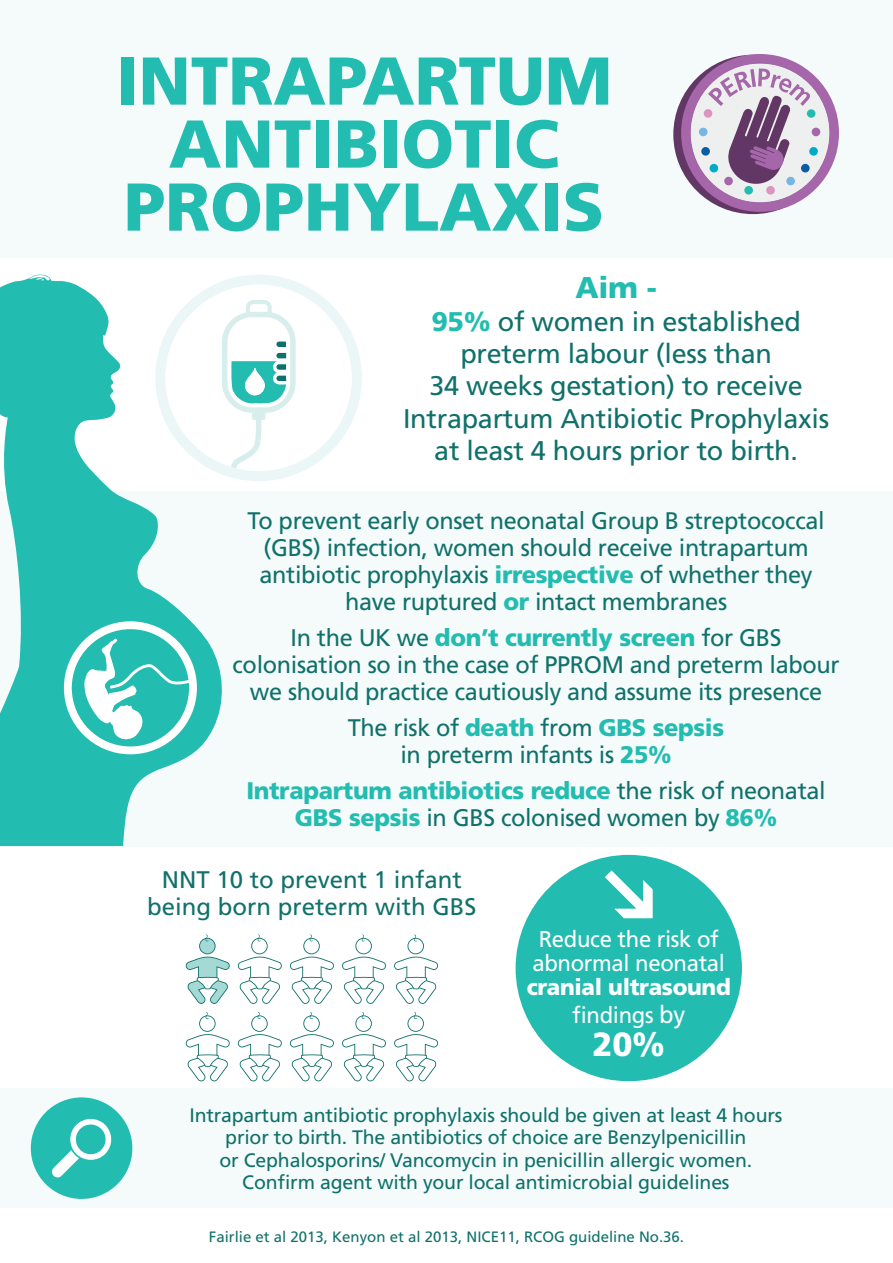
<style>
.page{position:relative;width:893px;height:1263px;background:#fff}
.page>*{position:absolute;margin:0;border:0;box-sizing:border-box;transform-origin:0 0}
.t1{font:900 67.5px/63px "Frutiger LT Pro";color:#22bcb1;text-align:center}
.t2{font:900 33.45px "Frutiger LT Pro";color:#fff}
.t3{font:900 30px "Frutiger LT Pro";color:#22bcb1}
.t4{font:27px/32.4px "Frutiger LT Pro";letter-spacing:-.01em;color:#10716b;text-align:center}
.t5{font:24px/27px "Frutiger LT Pro";letter-spacing:-.015em;color:#10716b;text-align:center}
.t6{font:900 24px/27px "Frutiger LT Pro";letter-spacing:-.015em;color:#22bcb1;text-align:center}
.t7{font:22.8px/24.3px "Frutiger LT Pro";letter-spacing:-.015em;color:#fff;text-align:center}
.t8{font:19.5px/22.5px "Frutiger LT Pro";letter-spacing:-.01em;color:#10716b;text-align:center}
.t9{font:15px "Frutiger LT Pro";color:#10716b}
.s1{font-weight:900;color:#22bcb1}
.s2{font-weight:400;color:#10716b}
.s3{font-weight:900}
.s4{font-size:24.3px}
</style>
<div class="page">
<div style="left:0;top:491px;width:893px;height:355px;background:#f4fbfa"></div>
<div style="left:0;top:0;width:893px;height:257px;background:#f4fbfa"></div>
<div style="left:516px;top:855px;width:226px;height:226px;background:#22bcb1;border-radius:50%"></div>
<svg style="left:605px;top:870px;width:48px;height:48px"></svg>
<div style="left:0;top:1089px;width:893px;height:119px;background:#f4fbfa"></div>
<div style="left:31px;top:1097px;width:101px;height:102px;background:#22bcb1;border-radius:50%"></div>
<svg style="left:52px;top:1119px;width:60px;height:59px"></svg>
<svg style="left:0;top:274px;width:222px;height:572px;fill:#22bcb1"></svg>
<svg style="left:64px;top:621px;width:133px;height:133px"></svg>
<svg style="left:681px;top:54px;width:158px;height:158px"></svg>
<div style="left:744px;top:186px;width:9px;height:9px;background:#22bcb1;border-radius:50%"></div>
<div style="left:766px;top:186px;width:9px;height:9px;background:#dc94c0;border-radius:50%"></div>
<div style="left:724px;top:177px;width:9px;height:8px;background:#a666aa;border-radius:50%"></div>
<div style="left:786px;top:177px;width:9px;height:8px;background:#77b6e4;border-radius:50%"></div>
<div style="left:710px;top:164px;width:8px;height:8px;background:#00abc5;border-radius:50%"></div>
<div style="left:801px;top:164px;width:9px;height:8px;background:#0a5da4;border-radius:50%"></div>
<div style="left:701px;top:147px;width:9px;height:9px;background:#0a5da4;border-radius:50%"></div>
<div style="left:809px;top:147px;width:9px;height:9px;background:#00abc5;border-radius:50%"></div>
<div style="left:699px;top:128px;width:8px;height:8px;background:#77b6e4;border-radius:50%"></div>
<div style="left:812px;top:128px;width:8px;height:8px;background:#a666aa;border-radius:50%"></div>
<div style="left:704px;top:109px;width:8px;height:9px;background:#dc94c0;border-radius:50%"></div>
<div style="left:807px;top:109px;width:8px;height:9px;background:#22bcb1;border-radius:50%"></div>
<svg style="left:146px;top:257px;width:216px;height:315px"></svg>
<svg style="left:342px;top:934px;width:44px;height:70px"></svg>
<svg style="left:290px;top:934px;width:44px;height:70px"></svg>
<svg style="left:237px;top:934px;width:45px;height:70px"></svg>
<svg style="left:394px;top:934px;width:44px;height:70px"></svg>
<svg style="left:185px;top:1012px;width:45px;height:69px"></svg>
<svg style="left:185px;top:934px;width:45px;height:70px"></svg>
<svg style="left:342px;top:1012px;width:44px;height:69px"></svg>
<svg style="left:290px;top:1012px;width:44px;height:69px"></svg>
<svg style="left:237px;top:1012px;width:45px;height:69px"></svg>
<svg style="left:394px;top:1012px;width:44px;height:69px"></svg>
<p class="t1" style="left:116px;top:49px;width:498px">INTRAPARTUM<br>ANTIBIOTIC<br>PROPHYLAXIS</p>
<p class="t3" style="left:575px;top:269px;width:83px">Aim -</p>
<p class="t4" style="left:403px;top:305px;width:428px"><span class="s1">95%</span> of women in established preterm labour (less than<br>34 weeks gestation) to receive<br>Intrapartum Antibiotic Prophylaxis at least 4 hours prior to birth.</p>
<p class="t5" style="left:247px;top:507px;width:579px">To prevent early onset neonatal Group B streptococcal (GBS) infection, women should receive intrapartum antibiotic prophylaxis <span class="s1">irrespective</span> of whether they have ruptured <span class="s1">or</span> intact membranes</p>
<p class="t5" style="left:233px;top:624px;width:608px">In the UK we <span class="s1">don’t currently screen</span> for GBS colonisation so in the case of PPROM and preterm labour we should practice cautiously and assume its presence</p>
<p class="t5" style="left:348px;top:714px;width:378px">The risk of <span class="s1">death</span> from <span class="s1">GBS sepsis </span>in preterm infants is <span class="s1">25%</span></p>
<p class="t6" style="left:246px;top:777px;width:581px">Intrapartum antibiotics reduce <span class="s2">the risk of neonatal<br></span>GBS sepsis <span class="s2">in GBS colonised women by</span> 86%</p>
<p class="t5" style="left:147px;top:867px;width:331px">NNT 10 to prevent 1 infant being born preterm with GBS</p>
<p class="t7" style="left:527px;top:927px;width:206px">Reduce the risk of abnormal neonatal <span class="s3">cranial ultrasound</span></p>
<p class="t7" style="left:572px;top:1003px;width:115px">findings <span class="s4">by</span></p>
<p class="t2" style="left:593px;top:1024px;width:74px">20%</p>
<p class="t8" style="left:189px;top:1104px;width:594px">Intrapartum antibiotic prophylaxis should be given at least 4 hours prior to birth. The antibiotics of choice are Benzylpenicillin<br>or Cephalosporins/ Vancomycin in penicillin allergic women.<br>Confirm agent with your local antimicrobial guidelines</p>
<p class="t9" style="left:209px;top:1228px;width:477px">Fairlie et al 2013, Kenyon et al 2013, NICE11, RCOG guideline No.36.</p>
</div>
